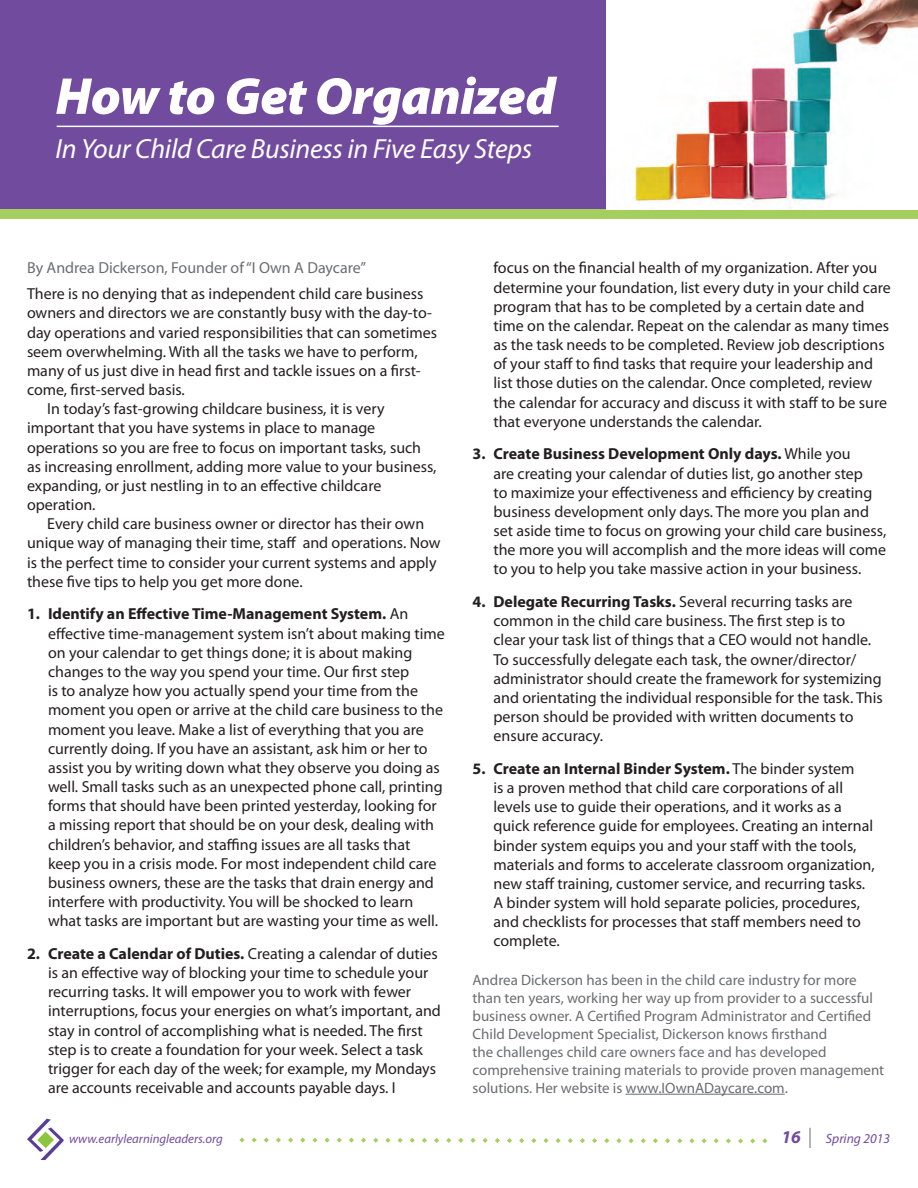
<style>
.page{position:relative;width:918px;height:1188px;background:#fff}
.page>*{position:absolute;margin:0;border:0;box-sizing:border-box;transform-origin:0 0}
.Teamwork_Caring_Tool{font:italic 900 52.35px "Myriad Pro";letter-spacing:-.01em;color:#fff}
.Teamwork_Caring_Tool-2{font:italic 27.75px "Myriad Pro";letter-spacing:-.01em;color:#fff}
.t1{font:italic 700 18px "Myriad Pro";color:#714b9e}
.Teamwork_Caring_Tool-3{font:15.9px/19.2px "Myriad Pro";color:#231f20}
.Teamwork_Caring_Tool-4{font:15.9px "Myriad Pro";color:#6c6d70}
.Teamwork_Caring_Tool-5{font:15px/18px "Myriad Pro";color:#6c6d70}
.t2{font:italic 13.5px "Myriad Pro";color:#714b9e}
.t3{font:italic 12.75px "Myriad Pro";color:#714b9e}
.s1{font-weight:700}
</style>
<div class="page">
<svg style="left:27px;top:1119px;width:37px;height:41px"></svg>
<svg style="left:239px;top:1137px;width:6px;height:6px"></svg>
<svg style="left:252px;top:1137px;width:5px;height:6px"></svg>
<svg style="left:264px;top:1138px;width:5px;height:5px"></svg>
<svg style="left:276px;top:1138px;width:5px;height:5px"></svg>
<svg style="left:288px;top:1138px;width:5px;height:5px"></svg>
<svg style="left:300px;top:1138px;width:5px;height:5px"></svg>
<svg style="left:312px;top:1138px;width:5px;height:5px"></svg>
<svg style="left:325px;top:1138px;width:5px;height:5px"></svg>
<svg style="left:337px;top:1138px;width:5px;height:5px"></svg>
<svg style="left:349px;top:1138px;width:5px;height:5px"></svg>
<svg style="left:361px;top:1138px;width:5px;height:5px"></svg>
<svg style="left:373px;top:1138px;width:5px;height:5px"></svg>
<svg style="left:385px;top:1138px;width:5px;height:5px"></svg>
<svg style="left:398px;top:1138px;width:5px;height:5px"></svg>
<svg style="left:410px;top:1138px;width:5px;height:5px"></svg>
<svg style="left:422px;top:1138px;width:5px;height:5px"></svg>
<svg style="left:434px;top:1138px;width:5px;height:5px"></svg>
<svg style="left:446px;top:1138px;width:5px;height:5px"></svg>
<svg style="left:458px;top:1138px;width:5px;height:5px"></svg>
<svg style="left:470px;top:1138px;width:6px;height:5px"></svg>
<svg style="left:483px;top:1138px;width:5px;height:5px"></svg>
<svg style="left:495px;top:1138px;width:5px;height:5px"></svg>
<svg style="left:507px;top:1138px;width:5px;height:5px"></svg>
<svg style="left:519px;top:1138px;width:5px;height:5px"></svg>
<svg style="left:531px;top:1138px;width:5px;height:5px"></svg>
<svg style="left:543px;top:1138px;width:6px;height:5px"></svg>
<svg style="left:556px;top:1138px;width:5px;height:5px"></svg>
<svg style="left:568px;top:1138px;width:5px;height:5px"></svg>
<svg style="left:580px;top:1138px;width:5px;height:5px"></svg>
<svg style="left:592px;top:1138px;width:5px;height:5px"></svg>
<svg style="left:604px;top:1138px;width:5px;height:5px"></svg>
<svg style="left:616px;top:1138px;width:5px;height:5px"></svg>
<svg style="left:629px;top:1138px;width:5px;height:5px"></svg>
<svg style="left:641px;top:1138px;width:5px;height:5px"></svg>
<svg style="left:653px;top:1138px;width:5px;height:5px"></svg>
<svg style="left:665px;top:1138px;width:5px;height:5px"></svg>
<svg style="left:677px;top:1138px;width:5px;height:5px"></svg>
<svg style="left:689px;top:1138px;width:5px;height:5px"></svg>
<svg style="left:702px;top:1138px;width:5px;height:5px"></svg>
<svg style="left:714px;top:1138px;width:5px;height:5px"></svg>
<svg style="left:726px;top:1138px;width:5px;height:5px"></svg>
<svg style="left:738px;top:1138px;width:5px;height:6px"></svg>
<svg style="left:762px;top:1138px;width:5px;height:5px"></svg>
<svg style="left:750px;top:1138px;width:5px;height:6px"></svg>
<svg style="left:810px;top:1128px;width:1px;height:20px"></svg>
<div style="left:0;top:0;width:918px;height:209px;background:#714b9e"></div>
<div style="left:0;top:209px;width:918px;height:10px;background:#a4cf5e"></div>
<hr style="left:57px;top:126px;width:502px;height:1px;background:#fff">
<hr style="left:626px;top:1094px;width:159px;height:1px;background:#6c6d70">
<img style="left:607px;top:0;width:311px;height:209px">
<p class="Teamwork_Caring_Tool" style="left:56px;top:61px;width:502px">How to Get Organized</p>
<p class="Teamwork_Caring_Tool-2" style="left:56px;top:132px;width:478px">In Your Child Care Business in Five Easy Steps</p>
<p class="Teamwork_Caring_Tool-4" style="left:27px;top:258px;width:341px">By Andrea Dickerson, Founder of “I Own A Daycare”</p>
<p class="Teamwork_Caring_Tool-3" style="left:27px;top:284px;width:412px">There is no denying that as independent child care business owners and directors we are constantly busy with the day-to&shy;day operations and varied responsibilities that can sometimes seem overwhelming. With all the tasks we have to perform, many of us just dive in head first and tackle issues on a first&shy;come, first-served basis.</p>
<p class="Teamwork_Caring_Tool-3" style="left:27px;top:399px;width:411px;text-indent:20px">In today’s fast-growing childcare business, it is very important that you have systems in place to manage operations so you are free to focus on important tasks, such as increasing enrollment, adding more value to your business, expanding, or just nestling in to an effective childcare operation.</p>
<p class="Teamwork_Caring_Tool-3" style="left:27px;top:514px;width:415px;text-indent:20px">Every child care business owner or director has their own unique way of managing their time, staff and operations. Now is the perfect time to consider your current systems and apply these five tips to help you get more done.</p>
<p class="Teamwork_Caring_Tool-3" style="left:48px;top:604px;width:398px;text-indent:-21px"><span class="s1">1. Identify an Effective Time-Management System.</span> An effective time-management system isn’t about making time on your calendar to get things done; it is about making changes to the way you spend your time. Our first step<br>is to analyze how you actually spend your time from the moment you open or arrive at the child care business to the moment you leave. Make a list of everything that you are currently doing. If you have an assistant, ask him or her to assist you by writing down what they observe you doing as well. Small tasks such as an unexpected phone call, printing forms that should have been printed yesterday, looking for a missing report that should be on your desk, dealing with children’s behavior, and staffing issues are all tasks that keep you in a crisis mode. For most independent child care business owners, these are the tasks that drain energy and interfere with productivity. You will be shocked to learn what tasks are important but are wasting your time as well.</p>
<p class="Teamwork_Caring_Tool-3" style="left:48px;top:944px;width:394px;text-indent:-21px"><span class="s1">2. Create a Calendar of Duties.</span> Creating a calendar of duties is an effective way of blocking your time to schedule your recurring tasks. It will empower you to work with fewer interruptions, focus your energies on what’s important, and stay in control of accomplishing what is needed. The first step is to create a foundation for your week. Select a task trigger for each day of the week; for example, my Mondays are accounts receivable and accounts payable days. I</p>
<p class="Teamwork_Caring_Tool-3" style="left:494px;top:258px;width:399px">focus on the financial health of my organization. After you determine your foundation, list every duty in your child care program that has to be completed by a certain date and time on the calendar. Repeat on the calendar as many times as the task needs to be completed. Review job descriptions of your staff to find tasks that require your leadership and list those duties on the calendar. Once completed, review the calendar for accuracy and discuss it with staff to be sure that everyone understands the calendar.</p>
<p class="Teamwork_Caring_Tool-3" style="left:494px;top:444px;width:394px;text-indent:-21px"><span class="s1">3. Create Business Development Only days.</span> While you<br>are creating your calendar of duties list, go another step<br>to maximize your effectiveness and efficiency by creating business development only days. The more you plan and set aside time to focus on growing your child care business, the more you will accomplish and the more ideas will come to you to help you take massive action in your business.</p>
<p class="Teamwork_Caring_Tool-3" style="left:494px;top:592px;width:391px;text-indent:-21px"><span class="s1">4. Delegate Recurring Tasks.</span> Several recurring tasks are common in the child care business. The first step is to<br>clear your task list of things that a CEO would not handle.<br>To successfully delegate each task, the owner/director/ administrator should create the framework for systemizing and orientating the individual responsible for the task. This person should be provided with written documents to ensure accuracy.</p>
<p class="Teamwork_Caring_Tool-3" style="left:494px;top:759px;width:383px;text-indent:-21px"><span class="s1">5. Create an Internal Binder System.</span> The binder system<br>is a proven method that child care corporations of all levels use to guide their operations, and it works as a quick reference guide for employees. Creating an internal binder system equips you and your staff with the tools, materials and forms to accelerate classroom organization, new staff training, customer service, and recurring tasks.<br>A binder system will hold separate policies, procedures, and checklists for processes that staff members need to complete.</p>
<p class="Teamwork_Caring_Tool-5" style="left:472px;top:970px;width:413px">Andrea Dickerson has been in the child care industry for more than ten years, working her way up from provider to a successful business owner. A Certified Program Administrator and Certified Child Development Specialist, Dickerson knows firsthand<br>the challenges child care owners face and has developed comprehensive training materials to provide proven management solutions. Her website is www.IOwnADaycare.com.</p>
<p class="t3" style="left:69px;top:1131px;width:155px">www.earlylearningleaders.org</p>
<p class="t1" style="left:782px;top:1125px;width:21px">16</p>
<p class="t2" style="left:826px;top:1130px;width:66px">Spring 2013</p>
</div>
